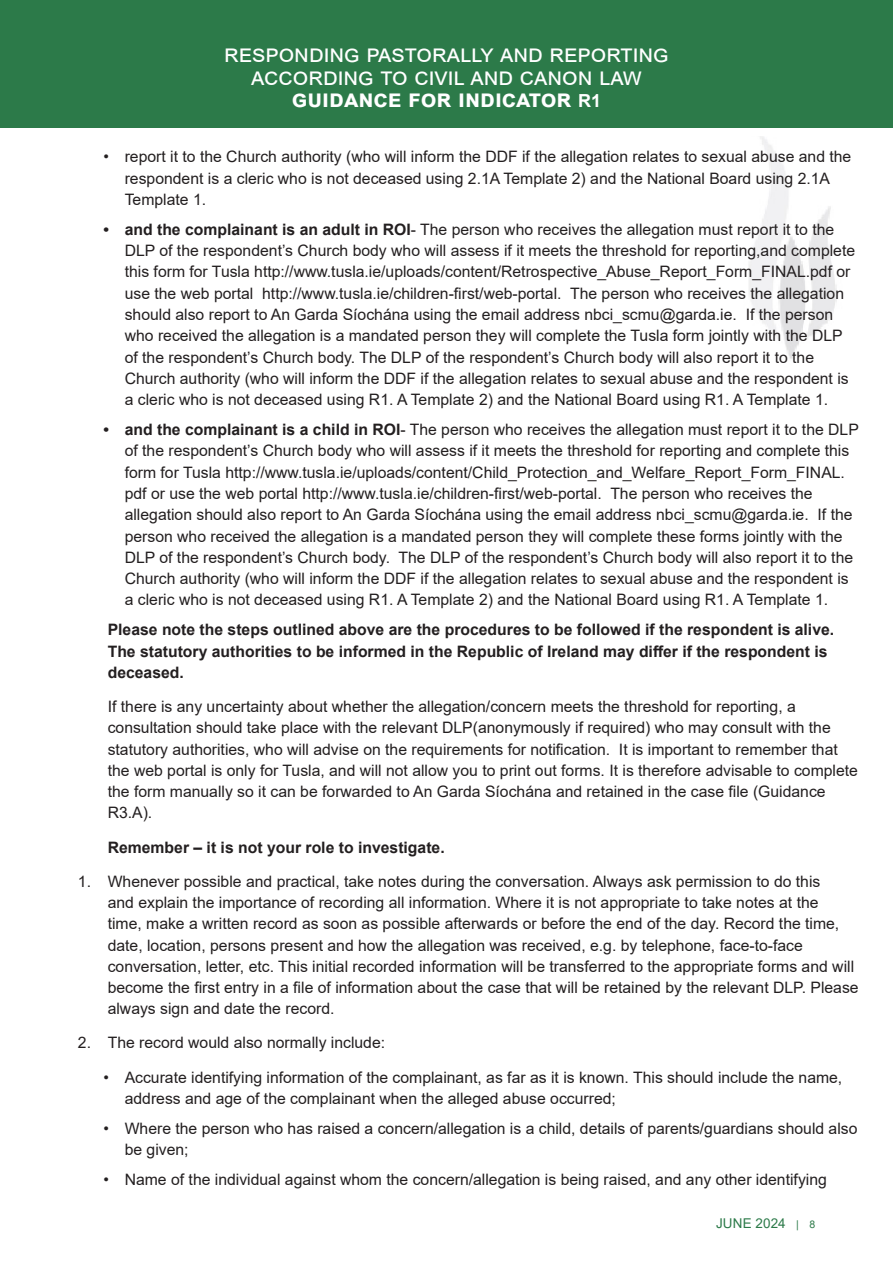
<style>
.page{position:relative;width:893px;height:1263px;background:#fff}
.page>*{position:absolute;margin:0;border:0;box-sizing:border-box;transform-origin:0 0}
.t1{font:24px/22.5px "Arial";color:#fff;text-align:center}
.body_indent{font:15.75px/21.3px "Arial";color:#231f20}
.body_indent-2{font:700 15.75px/21.3px "Arial";color:#231f20}
.t2{font:13.5px "Arial";letter-spacing:.01em;color:#2c7a49}
.s1{font-weight:700}
.s2{font-weight:700;font-size:18px}
.s3{font-size:10.5px}
</style>
<div class="page">
<div style="left:0;top:0;width:893px;height:128px;background:#2c7a49"></div>
<img style="left:749px;top:136px;width:88px;height:223px">
<h1 class="t1" style="left:224px;top:42px;width:446px">responding pastorally and reporting according to civil and canon law <span class="s1">guidance for indicator</span> <span class="s2">R1</span></h1>
<p class="body_indent" style="left:125px;top:146px;width:728px;text-indent:-21px">• report it to the Church authority (who will inform the DDF if the allegation relates to sexual abuse and the respondent is a cleric who is not deceased using 2.1A Template 2) and the National Board using 2.1A<br>Template 1.</p>
<p class="body_indent" style="left:125px;top:219px;width:732px;text-indent:-21px"><span class="s1">• and the complainant is an adult in ROI</span>- The person who receives the allegation must report it to the DLP of the respondent’s Church body who will assess if it meets the threshold for reporting,and complete this form for Tusla http://www.tusla.ie/uploads/content/Retrospective_Abuse_Report_Form_FINAL.pdf or use the web portal http://www.tusla.ie/children-first/web-portal. The person who receives the allegation should also report to An Garda Síochána using the email address nbci_scmu@garda.ie. If the person who received the allegation is a mandated person they will complete the Tusla form jointly with the DLP of the respondent’s Church body. The DLP of the respondent’s Church body will also report it to the Church authority (who will inform the DDF if the allegation relates to sexual abuse and the respondent is a cleric who is not deceased using R1. A Template 2) and the National Board using R1. A Template 1.</p>
<p class="body_indent" style="left:125px;top:419px;width:736px;text-indent:-21px"><span class="s1">• and the complainant is a child in ROI</span>- The person who receives the allegation must report it to the DLP of the respondent’s Church body who will assess if it meets the threshold for reporting and complete this form for Tusla http://www.tusla.ie/uploads/content/Child_Protection_and_Welfare_Report_Form_FINAL. pdf or use the web portal http://www.tusla.ie/children-first/web-portal. The person who receives the allegation should also report to An Garda Síochána using the email address nbci_scmu@garda.ie. If the person who received the allegation is a mandated person they will complete these forms jointly with the DLP of the respondent’s Church body. The DLP of the respondent’s Church body will also report it to the Church authority (who will inform the DDF if the allegation relates to sexual abuse and the respondent is a cleric who is not deceased using R1. A Template 2) and the National Board using R1. A Template 1.</p>
<p class="body_indent-2" style="left:108px;top:619px;width:728px">Please note the steps outlined above are the procedures to be followed if the respondent is alive.<br>The statutory authorities to be informed in the Republic of Ireland may differ if the respondent is deceased.</p>
<p class="body_indent" style="left:108px;top:696px;width:752px">If there is any uncertainty about whether the allegation/concern meets the threshold for reporting, a consultation should take place with the relevant DLP(anonymously if required) who may consult with the statutory authorities, who will advise on the requirements for notification. It is important to remember that the web portal is only for Tusla, and will not allow you to print out forms. It is therefore advisable to complete the form manually so it can be forwarded to An Garda Síochána and retained in the case file (Guidance R3.A).</p>
<p class="body_indent-2" style="left:108px;top:836px;width:338px">Remember – it is not your role to investigate.</p>
<p class="body_indent" style="left:108px;top:870px;width:752px;text-indent:-30px">1. Whenever possible and practical, take notes during the conversation. Always ask permission to do this<br>and explain the importance of recording all information. Where it is not appropriate to take notes at the<br>time, make a written record as soon as possible afterwards or before the end of the day. Record the time, date, location, persons present and how the allegation was received, e.g. by telephone, face-to-face conversation, letter, etc. This initial recorded information will be transferred to the appropriate forms and will become the first entry in a file of information about the case that will be retained by the relevant DLP. Please always sign and date the record.</p>
<p class="body_indent" style="left:78px;top:1032px;width:309px">2. The record would also normally include:</p>
<p class="body_indent" style="left:125px;top:1066px;width:719px;text-indent:-21px">• Accurate identifying information of the complainant, as far as it is known. This should include the name, address and age of the complainant when the alleged abuse occurred;</p>
<p class="body_indent" style="left:125px;top:1117px;width:734px;text-indent:-21px">• Where the person who has raised a concern/allegation is a child, details of parents/guardians should also be given;</p>
<p class="body_indent" style="left:103px;top:1168px;width:725px">• Name of the individual against whom the concern/allegation is being raised, and any other identifying</p>
<p class="t2" style="left:716px;top:1214px;width:101px">JUNE 2024 <span class="s3">| 8</span></p>
</div>
